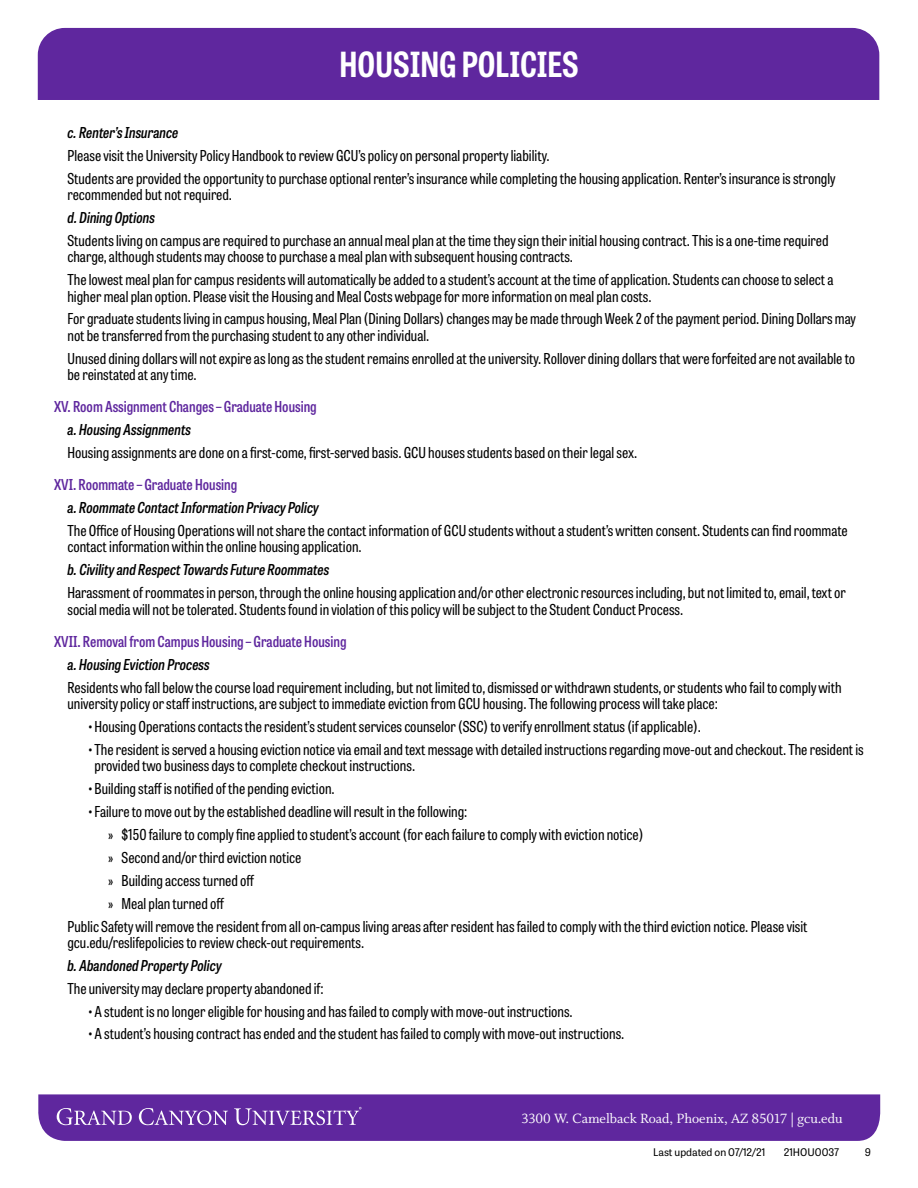
<style>
.page{position:relative;width:918px;height:1188px;background:#fff}
.page>*{position:absolute;margin:0;border:0;box-sizing:border-box;transform-origin:0 0}
.t1{font:700 34.5px "Tablet Gothic Condensed";color:#fff}
.t2{font:15px/16.2px "Tablet Gothic Condensed";color:#000}
.t3{font:italic 600 15px "Tablet Gothic Condensed";color:#000}
.t4{font:600 15px "Tablet Gothic Condensed";color:#5f279e}
.t5{font:15px "Whitman Roman LF";color:#fff}
.t6{font:10.5px "Tablet Gothic";color:#000}
</style>
<div class="page">
<div style="left:38px;top:28px;width:841px;height:72px;background:#5f279e"></div>
<svg style="left:38px;top:1094px;width:842px;height:47px;background:#6630a2"></svg>
<h1 class="t1" style="left:340px;top:41px;width:241px">HOUSING POLICIES</h1>
<p class="t3" style="left:68px;top:122px;width:113px">c. Renter’s Insurance</p>
<p class="t2" style="left:68px;top:144px;width:770px;line-height:23px">Please visit the University Policy Handbook to review GCU’s policy on personal property liability.<br>Students are provided the opportunity to purchase optional renter’s insurance while completing the housing application. Renter’s insurance is strongly</p>
<p class="t2" style="left:68px;top:186px;width:166px">recommended but not required.</p>
<p class="t3" style="left:68px;top:207px;width:89px">d. Dining Options</p>
<p class="t2" style="left:68px;top:232px;width:763px">Students living on campus are required to purchase an annual meal plan at the time they sign their initial housing contract. This is a one-time required charge, although students may choose to purchase a meal plan with subsequent housing contracts.</p>
<p class="t2" style="left:68px;top:271px;width:768px">The lowest meal plan for campus residents will automatically be added to a student’s account at the time of application. Students can choose to select a higher meal plan option. Please visit the Housing and Meal Costs webpage for more information on meal plan costs.</p>
<p class="t2" style="left:68px;top:310px;width:790px">For graduate students living in campus housing, Meal Plan (Dining Dollars) changes may be made through Week 2 of the payment period. Dining Dollars may not be transferred from the purchasing student to any other individual.</p>
<p class="t2" style="left:68px;top:350px;width:789px">Unused dining dollars will not expire as long as the student remains enrolled at the university. Rollover dining dollars that were forfeited are not available to be reinstated at any time.</p>
<p class="t4" style="left:54px;top:396px;width:264px">XV. Room Assignment Changes – Graduate Housing</p>
<p class="t3" style="left:68px;top:419px;width:125px">a. Housing Assignments</p>
<p class="t2" style="left:68px;top:444px;width:571px">Housing assignments are done on a first-come, first-served basis. GCU houses students based on their legal sex.</p>
<p class="t4" style="left:54px;top:475px;width:185px">XVI. Roommate – Graduate Housing</p>
<p class="t3" style="left:68px;top:497px;width:253px">a. Roommate Contact Information Privacy Policy</p>
<p class="t2" style="left:68px;top:522px;width:782px">The Office of Housing Operations will not share the contact information of GCU students without a student’s written consent. Students can find roommate contact information within the online housing application.</p>
<p class="t3" style="left:68px;top:559px;width:263px">b. Civility and Respect Towards Future Roommates</p>
<p class="t2" style="left:68px;top:584px;width:780px">Harassment of roommates in person, through the online housing application and/or other electronic resources including, but not limited to, email, text or social media will not be tolerated. Students found in violation of this policy will be subject to the Student Conduct Process.</p>
<p class="t4" style="left:54px;top:631px;width:294px">XVII. Removal from Campus Housing – Graduate Housing</p>
<p class="t3" style="left:68px;top:653px;width:144px">a. Housing Eviction Process</p>
<p class="t2" style="left:68px;top:679px;width:775px">Residents who fall below the course load requirement including, but not limited to, dismissed or withdrawn students, or students who fail to comply with university policy or staff instructions, are subject to immediate eviction from GCU housing. The following process will take place:</p>
<p class="t2" style="left:88px;top:718px;width:615px">•Housing Operations contacts the resident’s student services counselor (SSC) to verify enrollment status (if applicable).</p>
<p class="t2" style="left:94px;top:741px;width:771px;text-indent:-7px">•The resident is served a housing eviction notice via email and text message with detailed instructions regarding move-out and checkout. The resident is provided two business days to complete checkout instructions.</p>
<p class="t2" style="left:88px;top:780px;width:249px">•Building staff is notified of the pending eviction.</p>
<p class="t2" style="left:88px;top:803px;width:381px">•Failure to move out by the established deadline will result in the following:</p>
<p class="t2" style="left:108px;top:826px;width:537px">» $150 failure to comply fine applied to student’s account (for each failure to comply with eviction notice)</p>
<p class="t2" style="left:108px;top:849px;width:195px">» Second and/or third eviction notice</p>
<p class="t2" style="left:108px;top:872px;width:148px">» Building access turned off</p>
<p class="t2" style="left:108px;top:894px;width:118px">» Meal plan turned off</p>
<p class="t2" style="left:68px;top:917px;width:741px">Public Safety will remove the resident from all on-campus living areas after resident has failed to comply with the third eviction notice. Please visit</p>
<p class="t2" style="left:68px;top:934px;width:298px">gcu.edu/reslifepolicies to review check-out requirements.</p>
<p class="t3" style="left:68px;top:954px;width:156px">b. Abandoned Property Policy</p>
<p class="t2" style="left:68px;top:979px;width:258px">The university may declare property abandoned if:</p>
<p class="t2" style="left:88px;top:1002px;width:486px">•A student is no longer eligible for housing and has failed to comply with move-out instructions.</p>
<p class="t2" style="left:88px;top:1025px;width:538px">•A student’s housing contract has ended and the student has failed to comply with move-out instructions.</p>
<p class="t5" style="left:521px;top:1110px;width:323px">3300 W. Camelback Road, Phoenix, AZ 85017 | gcu.edu</p>
<p class="t6" style="left:653px;top:1145px;width:114px">Last updated on 07/12/21</p>
<p class="t6" style="left:784px;top:1145px;width:57px">21HOU0037</p>
<p class="t6" style="left:865px;top:1145px;width:8px">9</p>
</div>
